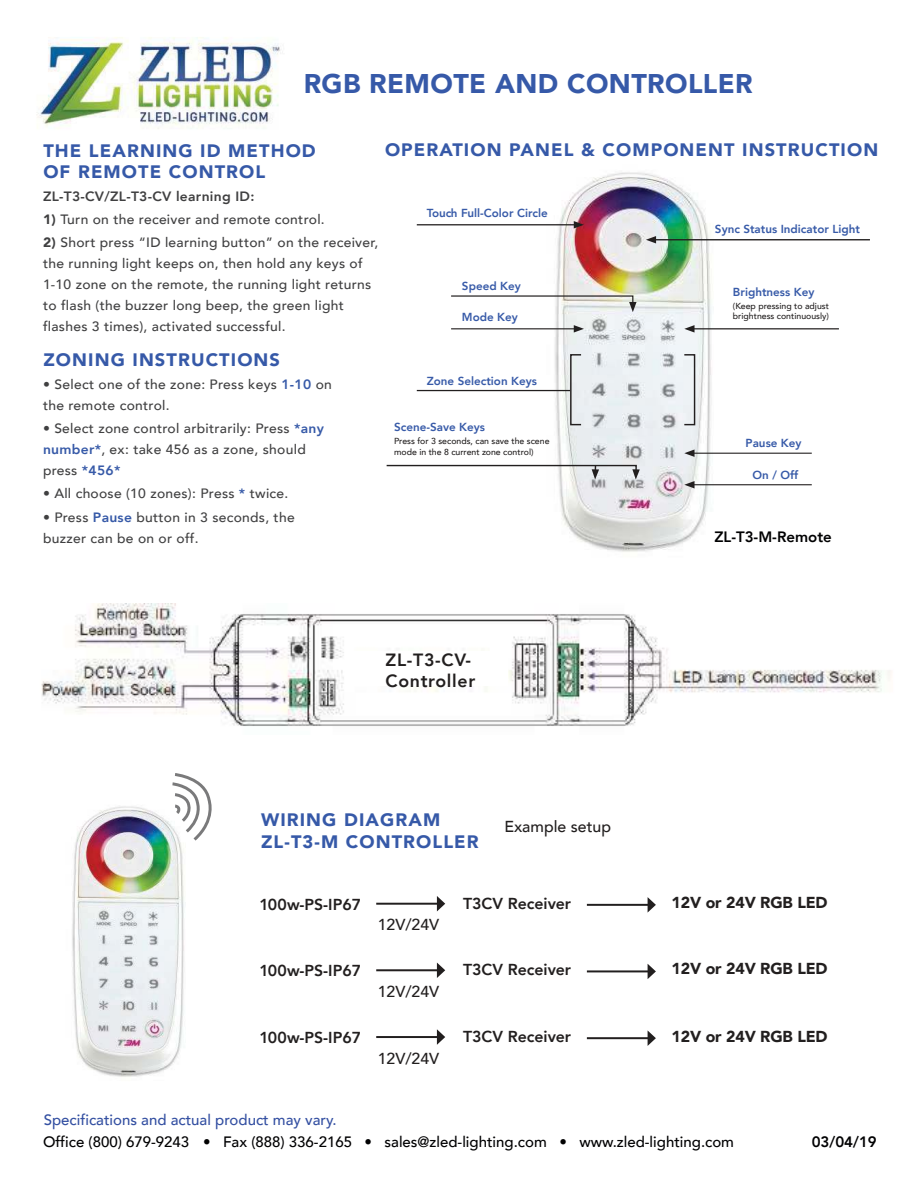
<style>
.page{position:relative;width:918px;height:1188px;background:#fff}
.page>*{position:absolute;margin:0;border:0;box-sizing:border-box;transform-origin:0 0}
.t1{font:900 27px "Avenir";letter-spacing:.015em;color:#3659a8}
.t2{font:900 18px/21.6px "Avenir";letter-spacing:.06em;color:#3659a8}
.t3{font:800 17.7px/21.3px "Avenir";letter-spacing:.04em;color:#221f1f}
.t4{font:800 15.9px "Avenir";color:#221f1f}
.t5{font:900 15.9px "Avenir";letter-spacing:-.01em;color:#221f1f}
.t6{font:500 15.9px "Avenir";color:#221f1f}
.t7{font:500 15px "Avenir";color:#010102}
.t8{font:500 15px "Avenir";color:#3450a2}
.t9{font:800 15px "Avenir";color:#010102}
.t10{font:500 13.5px/21px "Avenir";letter-spacing:.02em;color:#404041}
.t11{font:800 13.5px "Avenir";letter-spacing:.02em;color:#404041}
.t12{font:800 11.7px "Avenir";color:#375aa8}
.t13{font:500 8.7px/10.2px "Avenir";color:#221f1f}
.s1{font-weight:900}
.s2{font-weight:800}
.s3{font-weight:800;color:#375aa8}
</style>
<div class="page">
<img style="left:37px;top:37px;width:243px;height:92px">
<img style="left:533px;top:172px;width:190px;height:380px">
<hr style="left:654px;top:239px;width:216px;height:1px;background:#221f1f">
<svg style="left:646px;top:236px;width:10px;height:7px"></svg>
<hr style="left:692px;top:328px;width:147px;height:1px;background:#221f1f">
<svg style="left:684px;top:325px;width:11px;height:8px"></svg>
<hr style="left:451px;top:328px;width:125px;height:1px;background:#221f1f">
<svg style="left:574px;top:325px;width:10px;height:8px"></svg>
<hr style="left:417px;top:224px;width:159px;height:1px;background:#221f1f">
<svg style="left:574px;top:221px;width:10px;height:8px"></svg>
<svg style="left:451px;top:295px;width:186px;height:17px"></svg>
<hr style="left:692px;top:453px;width:120px;height:1px;background:#221f1f">
<svg style="left:684px;top:449px;width:11px;height:8px"></svg>
<svg style="left:386px;top:464px;width:254px;height:16px"></svg>
<hr style="left:692px;top:484px;width:120px;height:1px;background:#221f1f">
<svg style="left:684px;top:481px;width:11px;height:7px"></svg>
<div style="left:570px;top:354px;width:12px;height:71px;border:1px solid #221f1f"></div>
<hr style="left:417px;top:390px;width:153px;height:1px;background:#221f1f">
<div style="left:684px;top:354px;width:11px;height:71px;border:1px solid #221f1f"></div>
<img style="left:41px;top:603px;width:850px;height:123px">
<div style="left:347px;top:651px;width:161px;height:35px;background:#fff"></div>
<hr style="left:376px;top:1036px;width:62px;height:2px;background:#221f1f">
<svg style="left:437px;top:1029px;width:8px;height:16px"></svg>
<hr style="left:376px;top:969px;width:62px;height:2px;background:#221f1f">
<svg style="left:437px;top:963px;width:8px;height:15px"></svg>
<hr style="left:376px;top:903px;width:62px;height:2px;background:#221f1f">
<svg style="left:437px;top:896px;width:8px;height:15px"></svg>
<hr style="left:587px;top:1037px;width:62px;height:2px;background:#221f1f">
<svg style="left:648px;top:1031px;width:8px;height:15px"></svg>
<hr style="left:587px;top:970px;width:62px;height:2px;background:#221f1f">
<svg style="left:648px;top:964px;width:8px;height:15px"></svg>
<hr style="left:587px;top:904px;width:62px;height:2px;background:#221f1f">
<svg style="left:648px;top:897px;width:8px;height:15px"></svg>
<img style="left:72px;top:806px;width:112px;height:271px">
<svg style="left:170px;top:773px;width:42px;height:71px"></svg>
<h1 class="t1" style="left:304px;top:72px;width:451px">RGB REMOTE AND CONTROLLER</h1>
<h2 class="t2" style="left:43px;top:141px;width:274px">THE LEARNING ID METHOD<br>OF REMOTE CONTROL</h2>
<p class="t11" style="left:43px;top:191px;width:213px">ZL-T3-CV/ZL-T3-CV learning ID:</p>
<p class="t10" style="left:43px;top:210px;width:283px"><span class="s1">1)</span> Turn on the receiver and remote control.</p>
<p class="t10" style="left:43px;top:234px;width:337px"><span class="s1">2)</span> Short press “ID learning button” on the receiver, the running light keeps on, then hold any keys of 1-10 zone on the remote, the running light returns to flash (the buzzer long beep, the green light flashes 3 times), activated successful.</p>
<h2 class="t2" style="left:43px;top:350px;width:238px">ZONING INSTRUCTIONS</h2>
<p class="t10" style="left:43px;top:375px;width:290px"><span class="s2">ï</span> Select one of the zone: Press keys <span class="s3">1-10</span> on the remote control.</p>
<p class="t10" style="left:43px;top:419px;width:282px">ï Select zone control arbitrarily: Press <span class="s3">*any number*</span>, ex: take 456 as a zone, should press <span class="s3">*456*</span></p>
<p class="t10" style="left:43px;top:484px;width:253px;line-height:23.2px">ï All choose (10 zones): Press <span class="s3">*</span> twice. ï Press <span class="s3">Pause</span> button in 3 seconds, the</p>
<p class="t10" style="left:43px;top:529px;width:157px">buzzer can be on or off.</p>
<h2 class="t2" style="left:385px;top:141px;width:495px">OPERATION PANEL &amp; COMPONENT INSTRUCTION</h2>
<p class="t12" style="left:427px;top:208px;width:123px">Touch Full-Color Circle</p>
<p class="t12" style="left:462px;top:281px;width:60px">Speed Key</p>
<p class="t12" style="left:462px;top:312px;width:58px">Mode Key</p>
<p class="t12" style="left:427px;top:376px;width:112px">Zone Selection Keys</p>
<p class="t12" style="left:394px;top:422px;width:92px">Scene-Save Keys</p>
<p class="t13" style="left:394px;top:437px;width:157px">Press for 3 seconds, can save the scene mode in the 8 current zone control)</p>
<p class="t12" style="left:715px;top:224px;width:147px">Sync Status Indicator Light</p>
<p class="t12" style="left:733px;top:287px;width:83px">Brightness Key</p>
<p class="t13" style="left:733px;top:302px;width:98px">(Keep pressing to adjust brightness continuously)</p>
<p class="t12" style="left:746px;top:438px;width:58px">Pause Key</p>
<p class="t12" style="left:753px;top:470px;width:47px">On / Off</p>
<p class="t9" style="left:714px;top:530px;width:119px">ZL-T3-M-Remote</p>
<h3 class="t3" style="left:386px;top:651px;width:91px">ZL-T3-CV-<br>Controller</h3>
<h2 class="t2" style="left:261px;top:810px;width:219px">WIRING DIAGRAM<br>ZL-T3-M CONTROLLER</h2>
<p class="t6" style="left:504px;top:820px;width:108px">Example setup</p>
<p class="t4" style="left:259px;top:898px;width:103px">100w-PS-IP67</p>
<p class="t4" style="left:463px;top:896px;width:109px">T3CV Receiver</p>
<p class="t5" style="left:672px;top:896px;width:157px">12V or 24V RGB LED</p>
<p class="t6" style="left:378px;top:918px;width:63px">12V/24V</p>
<p class="t4" style="left:259px;top:964px;width:103px">100w-PS-IP67</p>
<p class="t4" style="left:463px;top:963px;width:109px">T3CV Receiver</p>
<p class="t5" style="left:672px;top:962px;width:157px">12V or 24V RGB LED</p>
<p class="t6" style="left:378px;top:985px;width:63px">12V/24V</p>
<p class="t4" style="left:259px;top:1031px;width:103px">100w-PS-IP67</p>
<p class="t4" style="left:463px;top:1030px;width:109px">T3CV Receiver</p>
<p class="t5" style="left:672px;top:1030px;width:157px">12V or 24V RGB LED</p>
<p class="t6" style="left:378px;top:1052px;width:63px">12V/24V</p>
<p class="t8" style="left:44px;top:1114px;width:294px">Specifications and actual product may vary.</p>
<p class="t7" style="left:43px;top:1136px;width:693px">Office (800) 679-9243 ï Fax (888) 336-2165 ï sales@zled-lighting.com ï www.zled-lighting.com</p>
<p class="t9" style="left:812px;top:1135px;width:67px">03/04/19</p>
</div>
